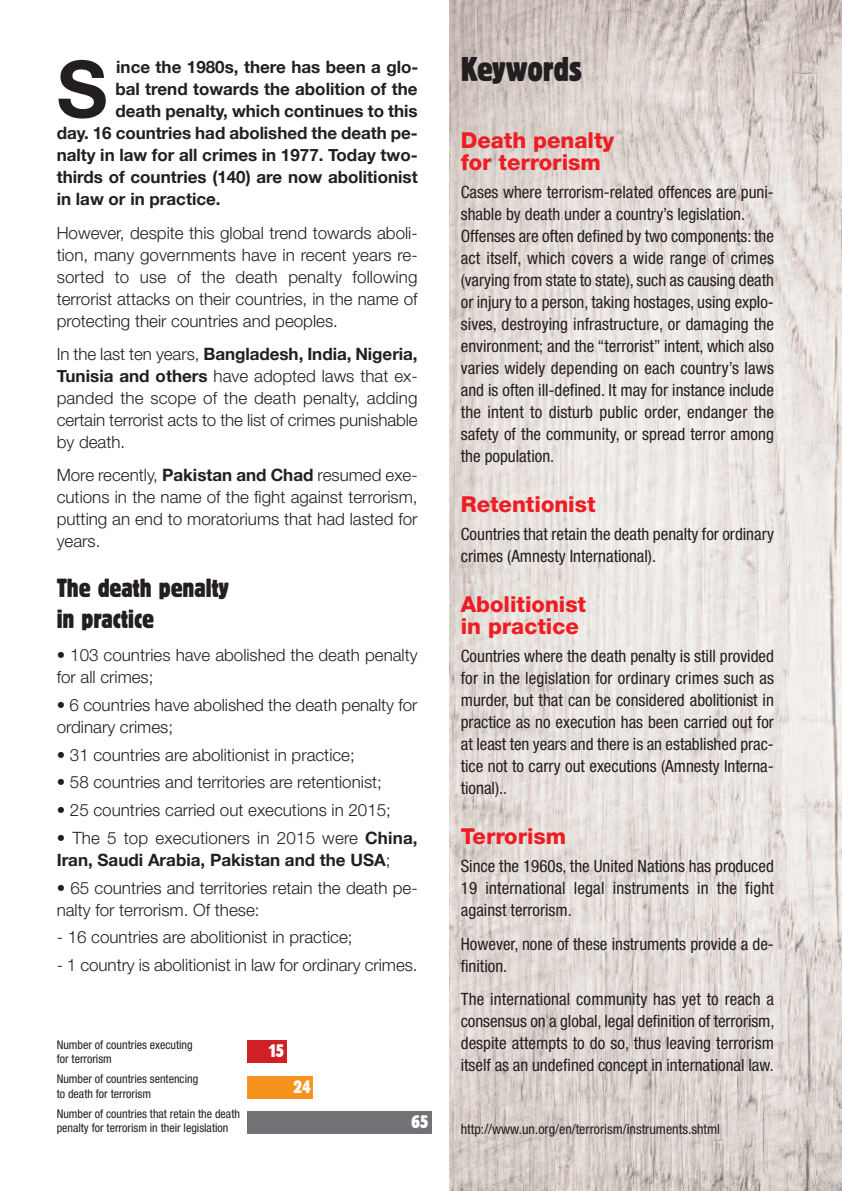
<style>
.page{position:relative;width:842px;height:1191px;background:#fff}
.page>*{position:absolute;margin:0;border:0;box-sizing:border-box;transform-origin:0 0}
.t1{font:700 78.6px "Helvetica Neue";color:#231f20}
.t2{font:condensed 34px "Block BE";color:#231f20}
.t3{font:condensed 26px/31.2px "Block BE";color:#231f20}
.t4{font:800 22px/22px "Helvetica Neue";color:#ee1d23}
.t5{font:condensed 18px "Block BE";color:#fff}
.t6{font:condensed 17px/22px "Helvetica Neue";color:#231f20}
.t7{font:300 17px/22px "Helvetica Neue";color:#231f20;text-align:justify}
.t8{font:700 17px/22px "Helvetica Neue";color:#231f20}
.t9{font:condensed 14px "Helvetica Neue";color:#231f20}
.t10{font:condensed 12px/14.4px "Helvetica Neue";color:#231f20}
.s1{font-weight:700}
.s2{font-weight:300}
</style>
<div class="page">
<img style="left:449px;top:0;width:393px;height:1191px">
<div style="left:248px;top:1111px;width:184px;height:23px;background:#727376"></div>
<div style="left:248px;top:1075px;width:65px;height:23px;background:#f7931d"></div>
<div style="left:248px;top:1039px;width:39px;height:23px;background:#cf2026"></div>
<h1 class="t1" style="left:57px;top:41px;width:52px">S</h1>
<p class="t8" style="left:116px;top:56px;width:304px">ince the 1980s, there has been a glo-</p>
<p class="t8" style="left:115px;top:78px;width:304px">bal trend towards the abolition of the</p>
<p class="t8" style="left:115px;top:100px;width:304px">death penalty, which continues to this</p>
<p class="t8" style="left:57px;top:122px;width:362px">day. 16 countries had abolished the death pe-</p>
<p class="t8" style="left:57px;top:144px;width:362px">nalty in law for all crimes in 1977. Today two-</p>
<p class="t8" style="left:57px;top:166px;width:362px">thirds of countries (140) are now abolitionist</p>
<p class="t8" style="left:57px;top:188px;width:165px">in law or in practice.</p>
<p class="t7" style="left:57px;top:223px;width:362px">However, despite this global trend towards aboli&shy;tion, many governments have in recent years re&shy;sorted to use of the death penalty following terrorist attacks on their countries, in the name of protecting their countries and peoples.</p>
<p class="t7" style="left:57px;top:345px;width:362px">In the last ten years, <span class="s1">Bangladesh, India, Nigeria, Tunisia and others</span> have adopted laws that ex&shy;panded the scope of the death penalty, adding certain terrorist acts to the list of crimes punishable by death.</p>
<p class="t7" style="left:57px;top:466px;width:362px">More recently, <span class="s1">Pakistan and Chad</span> resumed exe&shy;cutions in the name of the fight against terrorism, putting an end to moratoriums that had lasted for years.</p>
<h3 class="t3" style="left:57px;top:572px;width:173px">The death penalty in practice</h3>
<p class="t7" style="left:57px;top:646px;width:362px">• 103 countries have abolished the death penalty for all crimes;</p>
<p class="t7" style="left:57px;top:695px;width:362px">• 6 countries have abolished the death penalty for ordinary crimes;</p>
<p class="t7" style="left:57px;top:745px;width:300px">• 31 countries are abolitionist in practice;</p>
<p class="t7" style="left:57px;top:773px;width:327px">• 58 countries and territories are retentionist;</p>
<p class="t7" style="left:57px;top:800px;width:336px">• 25 countries carried out executions in 2015;</p>
<p class="t8" style="left:57px;top:826px;width:362px"><span class="s2">• The 5 top executioners in 2015 were</span> China,<br>Iran, Saudi Arabia, Pakistan and the USA<span class="s2">;</span></p>
<p class="t7" style="left:57px;top:878px;width:362px">• 65 countries and territories retain the death pe&shy;nalty for terrorism. Of these:</p>
<p class="t7" style="left:57px;top:927px;width:297px">- 16 countries are abolitionist in practice;</p>
<p class="t7" style="left:57px;top:955px;width:362px">- 1 country is abolitionist in law for ordinary crimes.</p>
<p class="t10" style="left:57px;top:1038px;width:137px">Number of countries executing for terrorism</p>
<p class="t10" style="left:57px;top:1072px;width:143px">Number of countries sentencing to death for terrorism</p>
<p class="t10" style="left:57px;top:1107px;width:185px">Number of countries that retain the death penalty for terrorism in their legislation</p>
<p class="t5" style="left:268px;top:1040px;width:18px">15</p>
<p class="t5" style="left:293px;top:1076px;width:19px">24</p>
<p class="t5" style="left:411px;top:1111px;width:19px">65</p>
<h2 class="t2" style="left:461px;top:49px;width:123px">Keywords</h2>
<p class="t4" style="left:461px;top:131px;width:155px">Death penalty for terrorism</p>
<p class="t6" style="left:461px;top:182px;width:315px">Cases where terrorism-related offences are puni&shy;shable by death under a country’s legislation.<br>Offenses are often defined by two components: the act itself, which covers a wide range of crimes (varying from state to state), such as causing death or injury to a person, taking hostages, using explo&shy;sives, destroying infrastructure, or damaging the environment; and the “terrorist” intent, which also varies widely depending on each country’s laws and is often ill-defined. It may for instance include the intent to disturb public order, endanger the safety of the community, or spread terror among the population.</p>
<p class="t4" style="left:461px;top:495px;width:136px">Retentionist</p>
<p class="t6" style="left:461px;top:524px;width:315px">Countries that retain the death penalty for ordinary crimes (Amnesty International).</p>
<p class="t4" style="left:461px;top:595px;width:127px">Abolitionist in practice</p>
<p class="t6" style="left:461px;top:646px;width:315px;text-align:justify">Countries where the death penalty is still provided for in the legislation for ordinary crimes such as murder, but that can be considered abolitionist in practice as no execution has been carried out for at least ten years and there is an established prac&shy;tice not to carry out executions (Amnesty Interna&shy;tional)..</p>
<p class="t4" style="left:461px;top:827px;width:107px">Terrorism</p>
<p class="t6" style="left:461px;top:856px;width:315px;text-align:justify">Since the 1960s, the United Nations has produced 19 international legal instruments in the fight against terrorism.</p>
<p class="t6" style="left:461px;top:934px;width:315px">However, none of these instruments provide a de&shy;finition.</p>
<p class="t6" style="left:461px;top:989px;width:315px;text-align:justify">The international community has yet to reach a consensus on a global, legal definition of terrorism, despite attempts to do so, thus leaving terrorism itself as an undefined concept in international law.</p>
<p class="t9" style="left:461px;top:1124px;width:261px">http://www.un.org/en/terrorism/instruments.shtml</p>
</div>
